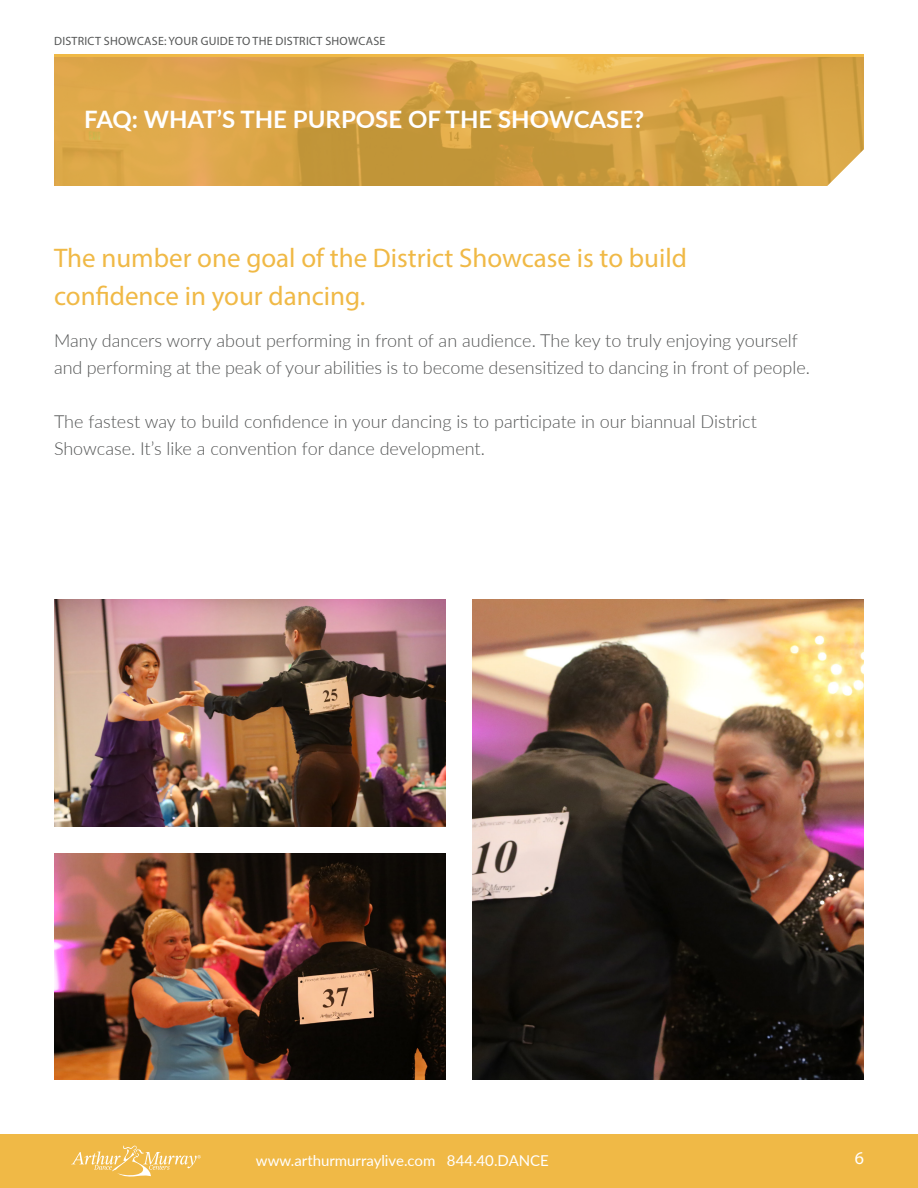
<style>
.page{position:relative;width:918px;height:1188px;background:#fff}
.page>*{position:absolute;margin:0;border:0;box-sizing:border-box;transform-origin:0 0}
.t1{font:27px/37.5px "Myriad Pro";color:#f0b946}
.t2{font:700 24px "Lato";color:#fff}
.t3{font:300 18px/27px "Lato";color:#545555}
.t4{font:18px "Myriad Pro";color:#fff}
.t5{font:15px "Lato";color:#fff}
.t6{font:12px "Myriad Pro";letter-spacing:.02em;color:#545555}
</style>
<div class="page">
<div style="left:0;top:1134px;width:918px;height:54px;background:#f0b946"></div>
<svg style="left:71px;top:1145px;width:130px;height:32px"></svg>
<hr style="left:54px;top:54px;width:810px;height:3px;background:#f0b946">
<svg style="left:54px;top:57px;width:810px;height:129px;background:#d6a246"></svg>
<svg style="left:806px;top:128px;width:58px;height:58px"></svg>
<img style="left:54px;top:599px;width:392px;height:227px">
<img style="left:54px;top:853px;width:392px;height:227px">
<img style="left:472px;top:599px;width:392px;height:481px">
<p class="t6" style="left:54px;top:34px;width:333px">DISTRICT SHOWCASE: YOUR GUIDE TO THE DISTRICT SHOWCASE</p>
<p class="t2" style="left:84px;top:101px;width:561px">FAQ: WHAT’S THE PURPOSE OF THE SHOWCASE?</p>
<p class="t1" style="left:54px;top:239px;width:635px">The number one goal of the District Showcase is to build confidence in your dancing.</p>
<p class="t3" style="left:54px;top:326px;width:757px">Many dancers worry about performing in front of an audience. The key to truly enjoying yourself and performing at the peak of your abilities is to become desensitized to dancing in front of people.</p>
<p class="t3" style="left:54px;top:407px;width:704px">The fastest way to build confidence in your dancing is to participate in our biannual District<br>Showcase. It’s like a convention for dance development.</p>
<p class="t5" style="left:256px;top:1150px;width:295px">www.arthurmurraylive.com 844.40.DANCE</p>
<p class="t4" style="left:855px;top:1147px;width:11px">6</p>
</div>
